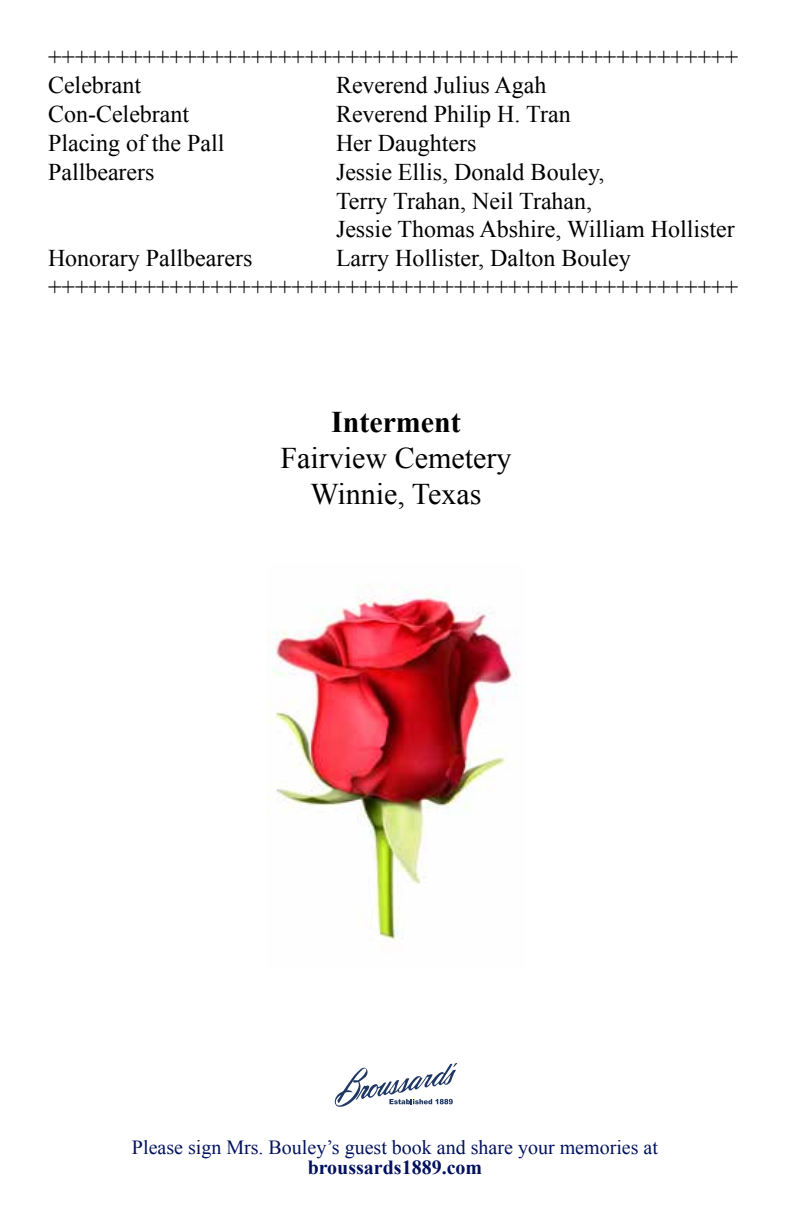
<style>
.page{position:relative;width:792px;height:1224px;background:#fff}
.page>*{position:absolute;margin:0;border:0;box-sizing:border-box;transform-origin:0 0}
.t1{font:30px/36px "Times New Roman";color:#000;text-align:center}
.t2{font:700 30px "Times New Roman";color:#000}
.t3{font:24px/28.8px "Times New Roman";color:#000}
.t4{font:20px "Times New Roman";color:#00115e}
.t5{font:700 20px "Times New Roman";color:#00115e}
</style>
<div class="page">
<svg style="left:335px;top:1063px;width:122px;height:44px"></svg>
<img style="left:268px;top:588px;width:246px;height:357px">
<p class="t3" style="left:48px;top:42px;width:692px">+++++++++++++++++++++++++++++++++++++++++++++++++++<br>Celebrant</p>
<p class="t3" style="left:336px;top:71px;width:212px">Reverend Julius Agah</p>
<p class="t3" style="left:48px;top:99px;width:143px">Con-Celebrant</p>
<p class="t3" style="left:336px;top:99px;width:236px">Reverend Philip H. Tran</p>
<p class="t3" style="left:48px;top:128px;width:178px">Placing of the Pall</p>
<p class="t3" style="left:336px;top:128px;width:142px">Her Daughters</p>
<p class="t3" style="left:48px;top:157px;width:108px">Pallbearers</p>
<p class="t3" style="left:336px;top:157px;width:400px">Jessie Ellis, Donald Bouley,<br>Terry Trahan, Neil Trahan,<br>Jessie Thomas Abshire, William Hollister</p>
<p class="t3" style="left:48px;top:243px;width:206px">Honorary Pallbearers</p>
<p class="t3" style="left:48px;top:243px;width:692px;text-indent:288px">Larry Hollister, Dalton Bouley +++++++++++++++++++++++++++++++++++++++++++++++++++</p>
<p class="t2" style="left:331px;top:401px;width:131px">Interment</p>
<p class="t1" style="left:281px;top:439px;width:232px">Fairview Cemetery<br>Winnie, Texas</p>
<p class="t4" style="left:132px;top:1134px;width:528px">Please sign Mrs. Bouley’s guest book and share your memories at</p>
<p class="t5" style="left:308px;top:1153px;width:176px">broussards1889.com</p>
</div>
